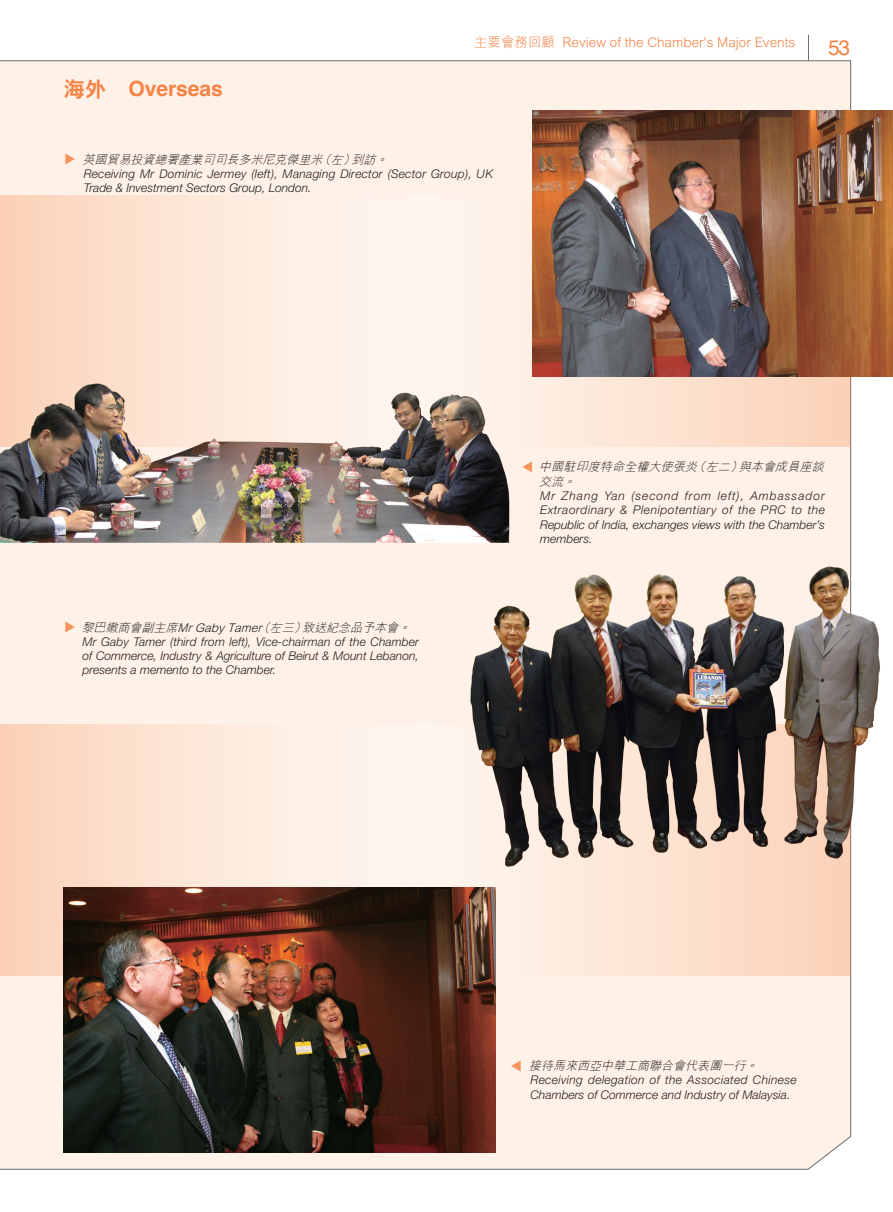
<style>
.page{position:relative;width:893px;height:1212px;background:#fff}
.page>*{position:absolute;margin:0;border:0;box-sizing:border-box;transform-origin:0 0}
.t1{font:700 21px "Helvetica";color:#f58345}
.t2{font:21px "Helvetica";color:#f58345}
.t3{font:300 13.5px "M Hei HK";color:#f58345}
.t4{font:italic 300 12px/14.4px "Helvetica Neue";color:#231f20;text-align:justify}
.t5{font:italic 300 12px/14.4px "M Hei HK";color:#231f20}
.t6{font:italic 300 12px/14.4px "Helvetica Neue";letter-spacing:.02em;color:#231f20}
.t7{font:italic 300 12px/14.4px "Helvetica Neue";letter-spacing:.03em;color:#231f20}
.s1{font-family:"C Hei 2 HK";font-weight:800}
</style>
<div class="page">
<div style="left:1px;top:60px;width:850px;height:1109px;background:#fef1e7"></div>
<svg style="left:0;top:60px;width:1px;height:1109px"></svg>
<svg style="left:808px;top:35px;width:1px;height:26px"></svg>
<svg style="left:0;top:724px;width:850px;height:251px;background:#fce4d5"></svg>
<svg style="left:0;top:196px;width:850px;height:250px;background:#fce7d8"></svg>
<img style="left:454px;top:558px;width:427px;height:314px">
<img style="left:533px;top:111px;width:360px;height:266px">
<img style="left:64px;top:887px;width:432px;height:265px">
<img style="left:0;top:378px;width:511px;height:165px">
<svg style="left:66px;top:154px;width:9px;height:11px"></svg>
<svg style="left:66px;top:621px;width:9px;height:11px"></svg>
<svg style="left:511px;top:1060px;width:10px;height:11px"></svg>
<svg style="left:522px;top:461px;width:10px;height:11px"></svg>
<h1 class="t1" style="left:64px;top:70px;width:161px"><span class="s1">海外</span> Overseas</h1>
<p class="t3" style="left:474px;top:32px;width:323px">主要會務回顧 Review of the Chamber's Major Events</p>
<p class="t5" style="left:83px;top:152px;width:311px">英國貿易投資總署產業司司長多米尼克傑里米（左）到訪。</p>
<p class="t6" style="left:84px;top:166px;width:411px">Receiving Mr Dominic Jermey (left), Managing Director (Sector Group), UK<br>Trade &amp; Investment Sectors Group, London.</p>
<h1 class="t2" style="left:828px;top:30px;width:24px">53</h1>
<p class="t5" style="left:81px;top:620px;width:335px">黎巴嫩商會副主席MrGabyTamer（左三）致送紀念品予本會。</p>
<p class="t4" style="left:83px;top:634px;width:338px">Mr Gaby Tamer (third from left), Vice-chairman of the Chamber of Commerce, Industry &amp; Agriculture of Beirut &amp; Mount Lebanon, presents a memento to the Chamber.</p>
<p class="t5" style="left:539px;top:459px;width:290px">中國駐印度特命全權大使張炎（左二）與本會成員座談交流。</p>
<p class="t4" style="left:540px;top:488px;width:286px">Mr Zhang Yan (second from left), Ambassador Extraordinary &amp; Plenipotentiary of the PRC to the Republic of India, exchanges views with the Chamber’s members.</p>
<p class="t5" style="left:529px;top:1058px;width:234px">接待馬來西亞中華工商聯合會代表團一行。</p>
<p class="t7" style="left:530px;top:1073px;width:268px">Receiving delegation of the Associated Chinese<br>Chambers of Commerce and Industry of Malaysia.</p>
</div>
